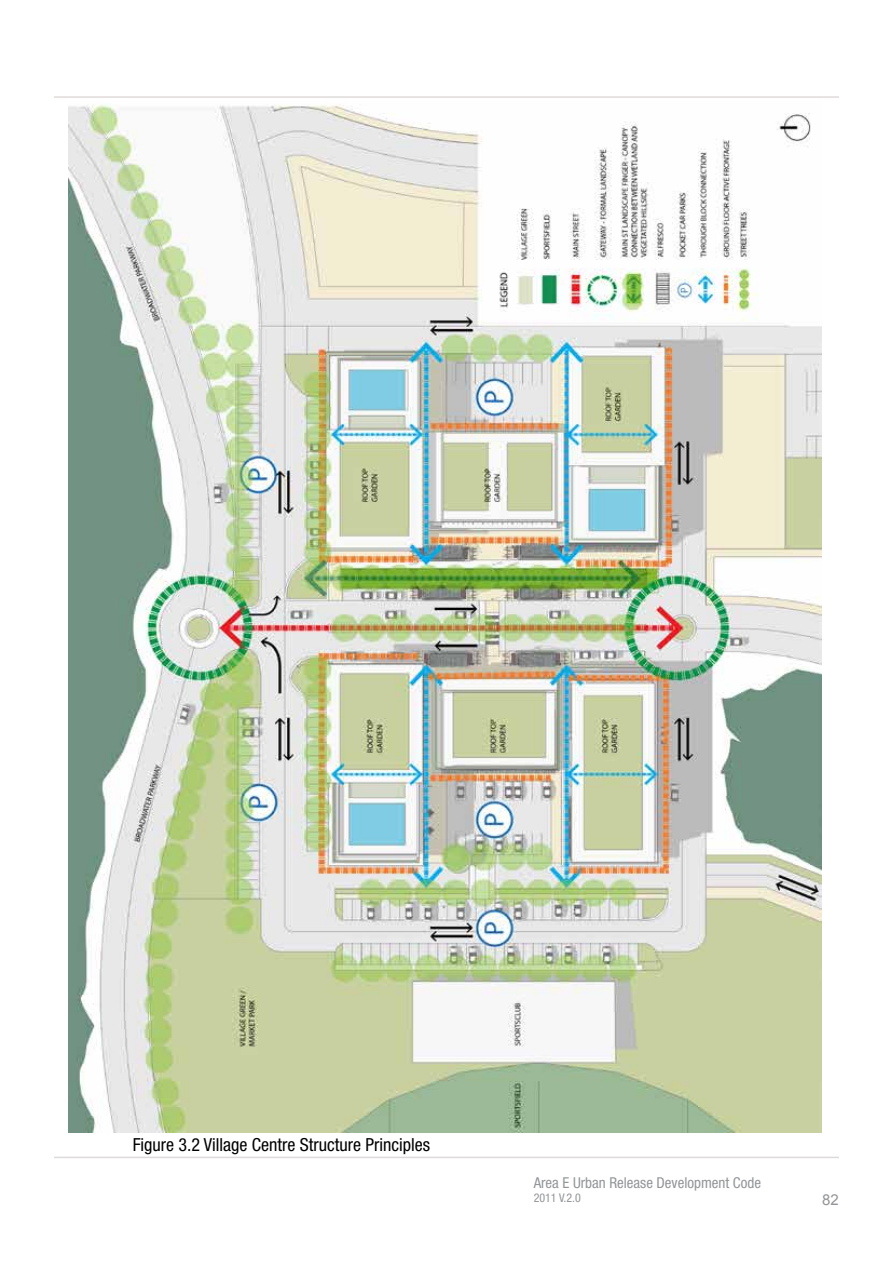
<style>
.page{position:relative;width:893px;height:1263px;background:#fff}
.page>*{position:absolute;margin:0;border:0;box-sizing:border-box;transform-origin:0 0}
.t1{font:condensed 18px "Helvetica Neue LT Std";color:#000}
.t2{font:condensed 15px "Helvetica Neue LT Std";color:#939598}
.t3{font:15px "Arial";color:#939598}
.t4{font:condensed 12px "Helvetica Neue LT Std";color:#939598}
</style>
<div class="page">
<hr style="left:54px;top:96px;width:785px;height:2px;background:#bdb6b3">
<hr style="left:54px;top:1157px;width:785px;height:1px;background:#bdb6b3">
<img style="left:68px;top:104px;width:754px;height:1028px">
<p class="t1" style="left:133px;top:1134px;width:299px">Figure 3.2 Village Centre Structure Principles</p>
<p class="t2" style="left:534px;top:1173px;width:229px">Area E Urban Release Development Code</p>
<p class="t4" style="left:534px;top:1191px;width:49px">2011 V.2.0</p>
<p class="t3" style="left:822px;top:1189px;width:18px">82</p>
</div>
